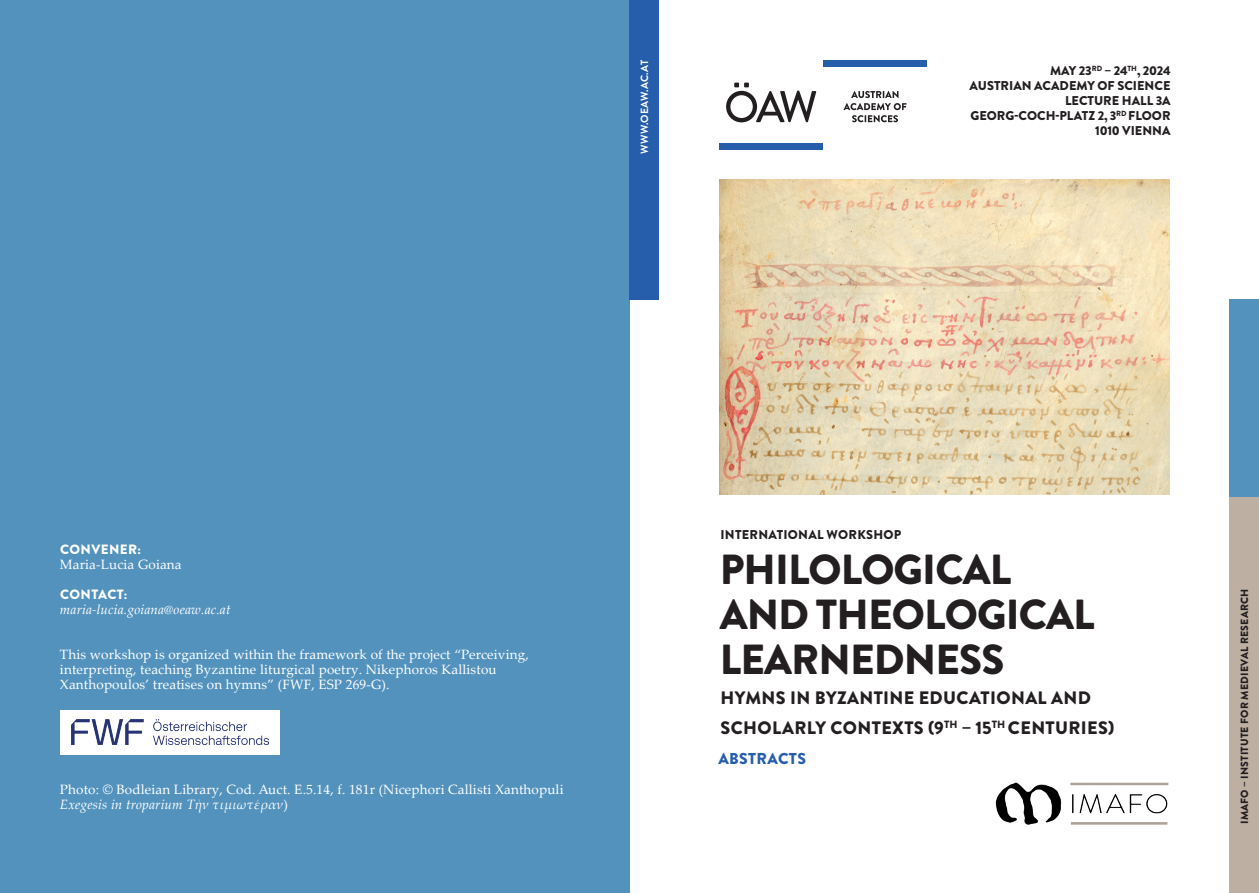
<style>
.page{position:relative;width:1259px;height:893px;background:#fff}
.page>*{position:absolute;margin:0;border:0;box-sizing:border-box;transform-origin:0 0}
.t1{font:900 42px/45px "Brandon Grotesque";letter-spacing:-.02em;color:#231f20}
.t2{font:900 18px/30px "Brandon Grotesque";letter-spacing:.02em;color:#231f20}
.t3{font:900 15.75px "Brandon Grotesque";letter-spacing:.02em;color:#275eac}
.t4{font:13.5px/15px "Palatino Linotype";letter-spacing:.01em;color:#fff}
.t5{font:italic 13.5px "Palatino Linotype";letter-spacing:.01em;color:#fff}
.t6{font:900 13.5px "Brandon Grotesque";letter-spacing:.03em;color:#fff}
.t7{font:900 12.75px/15px "Brandon Grotesque";color:#231f20;text-align:right}
.t8{font:900 12.75px "Brandon Grotesque";letter-spacing:.02em;color:#231f20}
.t9{font:900 10.5px "Brandon Grotesque";letter-spacing:.02em;color:#231f20}
.t10{font:700 10.5px "Brandon Grotesque";letter-spacing:.02em;color:#fff}
.s1{font-style:italic}
</style>
<div class="page">
<div style="left:0;top:0;width:629px;height:893px;background:#5292bd"></div>
<img style="left:995px;top:782px;width:174px;height:43px">
<div style="left:60px;top:710px;width:220px;height:44px;background:#fff"></div>
<img style="left:71px;top:720px;width:197px;height:24px">
<div style="left:629px;top:0;width:30px;height:300px;background:#275eac"></div>
<div style="left:1229px;top:494px;width:30px;height:399px;background:#beafa3"></div>
<div style="left:1229px;top:299px;width:30px;height:198px;background:#5292bd"></div>
<div style="left:719px;top:143px;width:104px;height:7px;background:#275eac"></div>
<div style="left:823px;top:60px;width:104px;height:7px;background:#275eac"></div>
<svg style="left:726px;top:83px;width:90px;height:39px"></svg>
<svg style="left:843px;top:91px;width:63px;height:31px"></svg>
<img style="left:719px;top:180px;width:450px;height:314px">
<p class="t10" style="left:637px;top:154px;width:95px;rotate:-90deg">WWW.OEAW.AC.AT</p>
<p class="t7" style="left:969px;top:63px;width:203px">MAY 23<sup>RD</sup> – 24<sup>TH</sup>, 2024<br>AUSTRIAN ACADEMY OF SCIENCE<br>LECTURE HALL 3A<br>GEORG-COCH-PLATZ 2, 3<sup>RD</sup> FLOOR<br>1010 VIENNA</p>
<p class="t6" style="left:60px;top:540px;width:82px">CONVENER:</p>
<p class="t4" style="left:60px;top:557px;width:123px">Maria-Lucia Goiana</p>
<p class="t6" style="left:60px;top:585px;width:69px">CONTACT:</p>
<p class="t5" style="left:60px;top:600px;width:172px">maria-lucia.goiana@oeaw.ac.at</p>
<p class="t4" style="left:60px;top:647px;width:470px">This workshop is organized within the framework of the project “Perceiving, interpreting, teaching Byzantine liturgical poetry. Nikephoros Kallistou<br>Xanthopoulos’ treatises on hymns” (FWF, ESP 269-G).</p>
<p class="t4" style="left:60px;top:782px;width:505px">Photo: © Bodleian Library, Cod. Auct. E.5.14, f. 181r (Nicephori Callisti Xanthopuli<br><span class="s1">Exegesis in troparium Τὴν τιμιωτέραν</span>)</p>
<p class="t8" style="left:720px;top:526px;width:182px">INTERNATIONAL WORKSHOP</p>
<h1 class="t1" style="left:719px;top:548px;width:376px">PHILOLOGICAL<br>AND THEOLOGICAL<br>LEARNEDNESS</h1>
<h2 class="t2" style="left:720px;top:683px;width:395px">HYMNS IN BYZANTINE EDUCATIONAL AND<br>SCHOLARLY CONTEXTS (9<sup>TH</sup> – 15<sup>TH</sup> CENTURIES)</h2>
<p class="t3" style="left:718px;top:748px;width:89px">ABSTRACTS</p>
<p class="t9" style="left:1237px;top:824px;width:237px;rotate:-90deg">IMAFO – INSTITUTE FOR MEDIEVAL RESEARCH</p>
</div>
